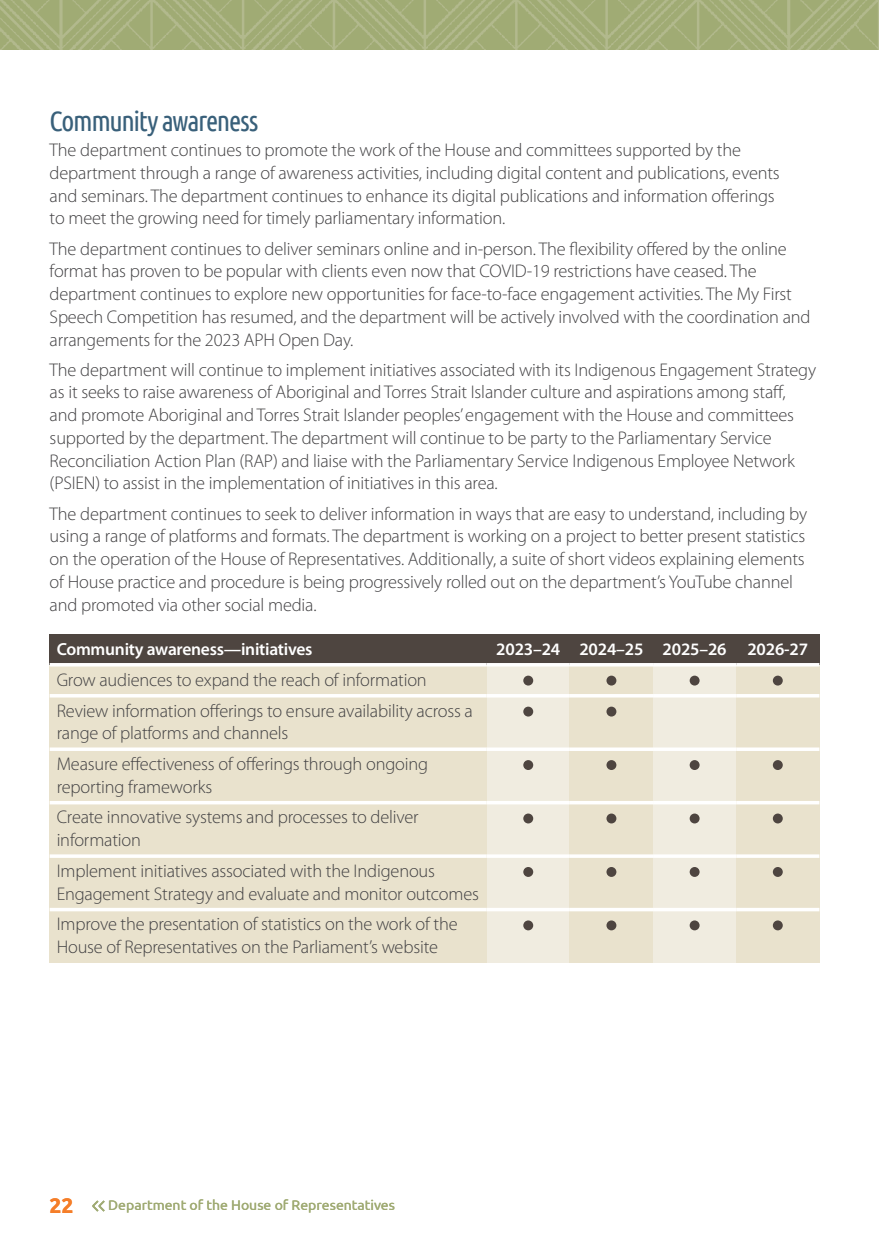
<style>
.page{position:relative;width:879px;height:1260px;background:#fff}
.page>*{position:absolute;margin:0;border:0;box-sizing:border-box;transform-origin:0 0}
.t1{font:28px "Ubuntu Condensed";letter-spacing:-.045em;color:#39607a}
.t2{font:700 21px "Ubuntu";color:#f57e29}
.t3{font:300 18.38px/22.8px "Myriad Pro";letter-spacing:-.01em;color:#414042}
.t4{font:600 17.5px "Myriad Pro";letter-spacing:-.015em;color:#fff}
.t5{font:14px "Ubuntu";color:#a0ab74}
</style>
<div class="page">
<img style="left:0;top:0;width:858px;height:50px">
<img style="left:858px;top:0;width:20px;height:50px">
<div style="left:652px;top:665px;width:83px;height:31px;background:#f0ece0"></div>
<div style="left:652px;top:696px;width:83px;height:53px;background:#f0ece0"></div>
<div style="left:652px;top:749px;width:83px;height:54px;background:#f0ece0"></div>
<div style="left:652px;top:803px;width:83px;height:53px;background:#f0ece0"></div>
<div style="left:652px;top:856px;width:83px;height:54px;background:#f0ece0"></div>
<div style="left:652px;top:910px;width:83px;height:53px;background:#f0ece0"></div>
<div style="left:486px;top:665px;width:83px;height:31px;background:#f0ece0"></div>
<div style="left:486px;top:696px;width:83px;height:53px;background:#f0ece0"></div>
<div style="left:486px;top:749px;width:83px;height:54px;background:#f0ece0"></div>
<div style="left:486px;top:803px;width:83px;height:53px;background:#f0ece0"></div>
<div style="left:486px;top:856px;width:83px;height:54px;background:#f0ece0"></div>
<div style="left:486px;top:910px;width:83px;height:53px;background:#f0ece0"></div>
<div style="left:735px;top:665px;width:84px;height:31px;background:#e9e2cd"></div>
<div style="left:735px;top:696px;width:84px;height:53px;background:#e9e2cd"></div>
<div style="left:735px;top:749px;width:84px;height:54px;background:#e9e2cd"></div>
<div style="left:735px;top:803px;width:84px;height:53px;background:#e9e2cd"></div>
<div style="left:735px;top:856px;width:84px;height:54px;background:#e9e2cd"></div>
<div style="left:735px;top:910px;width:84px;height:53px;background:#e9e2cd"></div>
<div style="left:569px;top:665px;width:83px;height:31px;background:#e9e2cd"></div>
<div style="left:569px;top:696px;width:83px;height:53px;background:#e9e2cd"></div>
<div style="left:569px;top:749px;width:83px;height:54px;background:#e9e2cd"></div>
<div style="left:569px;top:803px;width:83px;height:53px;background:#e9e2cd"></div>
<div style="left:569px;top:856px;width:83px;height:54px;background:#e9e2cd"></div>
<div style="left:569px;top:910px;width:83px;height:53px;background:#e9e2cd"></div>
<div style="left:50px;top:665px;width:436px;height:31px;background:#e9e2cd"></div>
<div style="left:50px;top:696px;width:436px;height:53px;background:#e9e2cd"></div>
<div style="left:50px;top:749px;width:436px;height:54px;background:#e9e2cd"></div>
<div style="left:50px;top:803px;width:436px;height:53px;background:#e9e2cd"></div>
<div style="left:50px;top:856px;width:436px;height:54px;background:#e9e2cd"></div>
<div style="left:50px;top:910px;width:436px;height:53px;background:#e9e2cd"></div>
<div style="left:50px;top:635px;width:436px;height:30px;background:#4e4540"></div>
<div style="left:486px;top:635px;width:83px;height:30px;background:#4e4540"></div>
<div style="left:569px;top:635px;width:83px;height:30px;background:#4e4540"></div>
<div style="left:652px;top:635px;width:83px;height:30px;background:#4e4540"></div>
<div style="left:735px;top:635px;width:84px;height:30px;background:#4e4540"></div>
<div style="left:523px;top:676px;width:10px;height:10px;background:#4e4540;border-radius:50%"></div>
<div style="left:606px;top:676px;width:10px;height:10px;background:#4e4540;border-radius:50%"></div>
<div style="left:689px;top:676px;width:10px;height:10px;background:#4e4540;border-radius:50%"></div>
<div style="left:772px;top:676px;width:10px;height:10px;background:#4e4540;border-radius:50%"></div>
<div style="left:523px;top:707px;width:10px;height:10px;background:#4e4540;border-radius:50%"></div>
<div style="left:606px;top:707px;width:10px;height:10px;background:#4e4540;border-radius:50%"></div>
<div style="left:523px;top:760px;width:10px;height:10px;background:#4e4540;border-radius:50%"></div>
<div style="left:606px;top:760px;width:10px;height:10px;background:#4e4540;border-radius:50%"></div>
<div style="left:689px;top:760px;width:10px;height:10px;background:#4e4540;border-radius:50%"></div>
<div style="left:772px;top:760px;width:10px;height:10px;background:#4e4540;border-radius:50%"></div>
<div style="left:523px;top:814px;width:10px;height:9px;background:#4e4540;border-radius:50%"></div>
<div style="left:606px;top:814px;width:10px;height:9px;background:#4e4540;border-radius:50%"></div>
<div style="left:689px;top:814px;width:10px;height:9px;background:#4e4540;border-radius:50%"></div>
<div style="left:772px;top:814px;width:10px;height:9px;background:#4e4540;border-radius:50%"></div>
<div style="left:523px;top:867px;width:10px;height:10px;background:#4e4540;border-radius:50%"></div>
<div style="left:606px;top:867px;width:10px;height:10px;background:#4e4540;border-radius:50%"></div>
<div style="left:689px;top:867px;width:10px;height:10px;background:#4e4540;border-radius:50%"></div>
<div style="left:772px;top:867px;width:10px;height:10px;background:#4e4540;border-radius:50%"></div>
<div style="left:523px;top:920px;width:10px;height:10px;background:#4e4540;border-radius:50%"></div>
<div style="left:606px;top:920px;width:10px;height:10px;background:#4e4540;border-radius:50%"></div>
<div style="left:689px;top:920px;width:10px;height:10px;background:#4e4540;border-radius:50%"></div>
<div style="left:772px;top:920px;width:10px;height:10px;background:#4e4540;border-radius:50%"></div>
<svg style="left:92px;top:1200px;width:13px;height:12px"></svg>
<svg style="left:50px;top:663px;width:436px;height:4px;background:#fbfaf7"></svg>
<hr style="left:486px;top:663px;width:83px;height:4px;background:#fff">
<hr style="left:652px;top:663px;width:83px;height:4px;background:#fff">
<svg style="left:735px;top:663px;width:84px;height:4px"></svg>
<svg style="left:569px;top:663px;width:83px;height:4px"></svg>
<svg style="left:50px;top:694px;width:436px;height:4px;background:#fcfbf8"></svg>
<svg style="left:486px;top:694px;width:83px;height:4px"></svg>
<svg style="left:569px;top:694px;width:83px;height:4px"></svg>
<svg style="left:652px;top:694px;width:83px;height:4px"></svg>
<svg style="left:735px;top:694px;width:84px;height:4px"></svg>
<svg style="left:50px;top:747px;width:436px;height:4px;background:#fcfbf8"></svg>
<svg style="left:486px;top:747px;width:83px;height:4px"></svg>
<svg style="left:569px;top:747px;width:83px;height:4px"></svg>
<svg style="left:652px;top:747px;width:83px;height:4px"></svg>
<svg style="left:735px;top:747px;width:84px;height:4px"></svg>
<hr style="left:50px;top:801px;width:436px;height:3px;background:#fff">
<hr style="left:486px;top:801px;width:83px;height:3px;background:#fff">
<hr style="left:569px;top:801px;width:83px;height:3px;background:#fff">
<hr style="left:652px;top:801px;width:83px;height:3px;background:#fff">
<hr style="left:735px;top:801px;width:84px;height:3px;background:#fff">
<svg style="left:50px;top:854px;width:436px;height:4px;background:#fcfbf8"></svg>
<hr style="left:486px;top:854px;width:83px;height:4px;background:#fff">
<svg style="left:569px;top:854px;width:83px;height:4px"></svg>
<hr style="left:652px;top:854px;width:83px;height:4px;background:#fff">
<svg style="left:735px;top:854px;width:84px;height:4px"></svg>
<hr style="left:50px;top:908px;width:436px;height:3px;background:#fff">
<hr style="left:486px;top:908px;width:83px;height:3px;background:#fff">
<hr style="left:569px;top:908px;width:83px;height:3px;background:#fff">
<hr style="left:652px;top:908px;width:83px;height:3px;background:#fff">
<hr style="left:735px;top:908px;width:84px;height:3px;background:#fff">
<h2 class="t1" style="left:50px;top:104px;width:210px">Community awareness</h2>
<p class="t3" style="left:50px;top:138px;width:731px">The department continues to promote the work of the House and committees supported by the department through a range of awareness activities, including digital content and publications, events and seminars. The department continues to enhance its digital publications and information oferings to meet the growing need for timely parliamentary information.</p>
<p class="t3" style="left:50px;top:237px;width:762px">The department continues to deliver seminars online and in-person. The fexibility ofered by the online format has proven to be popular with clients even now that COVID-19 restrictions have ceased. The department continues to explore new opportunities for face-to-face engagement activities. The My First Speech Competition has resumed, and the department will be actively involved with the coordination and arrangements for the 2023 APH Open Day.</p>
<p class="t3" style="left:50px;top:358px;width:767px">The department will continue to implement initiatives associated with its Indigenous Engagement Strategy as it seeks to raise awareness of Aboriginal and Torres Strait Islander culture and aspirations among staf, and promote Aboriginal and Torres Strait Islander peoples’ engagement with the House and committees supported by the department. The department will continue to be party to the Parliamentary Service Reconciliation Action Plan (RAP) and liaise with the Parliamentary Service Indigenous Employee Network (PSIEN) to assist in the implementation of initiatives in this area.</p>
<p class="t3" style="left:50px;top:502px;width:758px">The department continues to seek to deliver information in ways that are easy to understand, including by using a range of platforms and formats. The department is working on a project to better present statistics on the operation of the House of Representatives. Additionally, a suite of short videos explaining elements of House practice and procedure is being progressively rolled out on the department’s YouTube channel and promoted via other social media.</p>
<h5 class="t4" style="left:57px;top:638px;width:257px">Community awareness—initiatives</h5>
<h5 class="t4" style="left:496px;top:638px;width:313px">2023–24 2024–25 2025–26 2026-27</h5>
<p class="t3" style="left:57px;top:668px;width:371px">Grow audiences to expand the reach of information</p>
<p class="t3" style="left:57px;top:699px;width:417px">Review information oferings to ensure availability across a range of platforms and channels</p>
<p class="t3" style="left:57px;top:752px;width:373px">Measure efectiveness of oferings through ongoing reporting frameworks</p>
<p class="t3" style="left:57px;top:806px;width:363px">Create innovative systems and processes to deliver information</p>
<p class="t3" style="left:57px;top:859px;width:423px">Implement initiatives associated with the Indigenous<br>Engagement Strategy and evaluate and monitor outcomes</p>
<p class="t3" style="left:57px;top:913px;width:402px">Improve the presentation of statistics on the work of the<br>House of Representatives on the Parliament’s website</p>
<p class="t2" style="left:50px;top:1193px;width:25px">22</p>
<p class="t5" style="left:108px;top:1197px;width:288px">Department of the House of Representatives</p>
</div>
